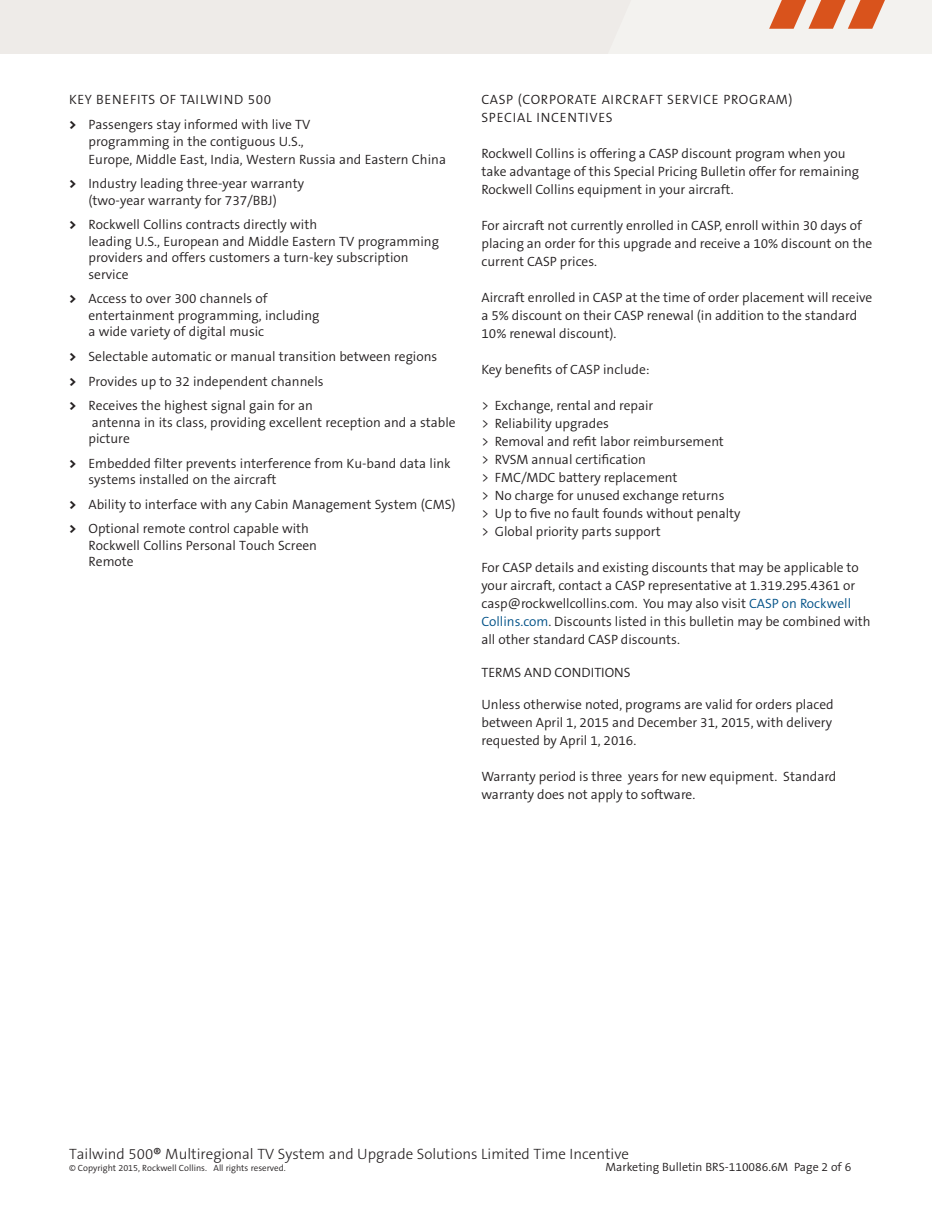
<style>
.page{position:relative;width:945px;height:1215px;background:#fff}
.page>*{position:absolute;margin:0;border:0;box-sizing:border-box;transform-origin:0 0}
.footer_title{font:300 15px "The Sans B3";color:#231f20}
.Body_Text{font:300 13.5px/16.5px "The Sans B4";color:#231f20}
.Features_Head_2{font:300 13.5px "The Sans B4";letter-spacing:.05em;color:#231f20}
.page_number{font:300 12px "The Sans B4";color:#231f20}
.Mouse_Type_Copyright{font:300 9px "The Sans B4";color:#231f20}
.s1{font-family:"The Sans B8";font-weight:800}
.s2{color:#005187}
.s3{font-family:"The Sans B5 Plain";font-weight:400}
</style>
<div class="page">
<div style="left:511px;top:0;width:421px;height:54px;background:#f3f2ef"></div>
<div style="left:0;top:0;width:511px;height:54px;background:#eeebe8"></div>
<svg style="left:769px;top:0;width:116px;height:29px"></svg>
<p class="Features_Head_2" style="left:69px;top:93px;width:204px">KEY BENEFITS OF TAILWIND 500</p>
<p class="Body_Text" style="left:88px;top:117px;width:223px;text-indent:-19px"><span class="s1">&gt;</span> Passengers stay informed with live TV programming in the contiguous U.S.,</p>
<p class="Body_Text" style="left:88px;top:151px;width:359px">Europe, Middle East, India, Western Russia and Eastern China</p>
<p class="Body_Text" style="left:69px;top:176px;width:237px;text-align:center"><span class="s1">&gt;</span> Industry leading three-year warranty (two-year warranty for 737/BBJ)</p>
<p class="Body_Text" style="left:88px;top:217px;width:352px;text-indent:-19px"><span class="s1">&gt;</span> Rockwell Collins contracts directly with<br>leading U.S., European and Middle Eastern TV programming providers and offers customers a turn-key subscription service</p>
<p class="Body_Text" style="left:88px;top:291px;width:233px;text-indent:-19px"><span class="s1">&gt;</span> Access to over 300 channels of entertainment programming, including a wide variety of digital music</p>
<p class="Body_Text" style="left:69px;top:349px;width:370px"><span class="s1">&gt;</span> Selectable automatic or manual transition between regions</p>
<p class="Body_Text" style="left:69px;top:373px;width:256px"><span class="s1">&gt;</span> Provides up to 32 independent channels</p>
<p class="Body_Text" style="left:88px;top:398px;width:369px;text-indent:-19px"><span class="s1">&gt;</span> Receives the highest signal gain for an<br>antenna in its class, providing excellent reception and a stable picture</p>
<p class="Body_Text" style="left:88px;top:455px;width:364px;text-indent:-19px"><span class="s1">&gt;</span> Embedded filter prevents interference from Ku-band data link systems installed on the aircraft</p>
<p class="Body_Text" style="left:69px;top:496px;width:388px"><span class="s1">&gt;</span> Ability to interface with any Cabin Management System (CMS)</p>
<p class="Body_Text" style="left:88px;top:521px;width:230px;text-indent:-19px"><span class="s1">&gt;</span> Optional remote control capable with<br>Rockwell Collins Personal Touch Screen<br>Remote</p>
<p class="Features_Head_2" style="left:482px;top:93px;width:313px">CASP (CORPORATE AIRCRAFT SERVICE PROGRAM)</p>
<p class="Features_Head_2" style="left:482px;top:111px;width:133px">SPECIAL INCENTIVES</p>
<p class="Body_Text" style="left:482px;top:145px;width:379px;line-height:18px">Rockwell Collins is offering a CASP discount program when you take advantage of this Special Pricing Bulletin offer for remaining<br>Rockwell Collins equipment in your aircraft.</p>
<p class="Body_Text" style="left:482px;top:218px;width:382px">For aircraft not currently enrolled in CASP, enroll within 30 days of</p>
<p class="Body_Text" style="left:482px;top:236px;width:392px">placing an order for this upgrade and receive a 10% discount on the</p>
<p class="Body_Text" style="left:482px;top:254px;width:117px">current CASP prices.</p>
<p class="Body_Text" style="left:482px;top:289px;width:392px;line-height:18px">Aircraft enrolled in CASP at the time of order placement will receive a 5% discount on their CASP renewal (in addition to the standard<br>10% renewal discount).</p>
<p class="Body_Text" style="left:482px;top:362px;width:170px">Key benefits of CASP include:</p>
<p class="Body_Text" style="left:482px;top:398px;width:173px">&gt; Exchange, rental and repair</p>
<p class="Body_Text" style="left:482px;top:416px;width:129px">&gt; Reliability upgrades</p>
<p class="Body_Text" style="left:482px;top:434px;width:244px">&gt; Removal and refit labor reimbursement</p>
<p class="Body_Text" style="left:482px;top:452px;width:166px">&gt; RVSM annual certification</p>
<p class="Body_Text" style="left:482px;top:470px;width:197px">&gt; FMC/MDC battery replacement</p>
<p class="Body_Text" style="left:482px;top:488px;width:244px">&gt; No charge for unused exchange returns</p>
<p class="Body_Text" style="left:482px;top:506px;width:261px">&gt; Up to five no fault founds without penalty</p>
<p class="Body_Text" style="left:482px;top:524px;width:181px">&gt; Global priority parts support</p>
<p class="Body_Text" style="left:482px;top:559px;width:391px;line-height:18px">For CASP details and existing discounts that may be applicable to your aircraft, contact a CASP representative at 1.319.295.4361 or casp@rockwellcollins.com. You may also visit <span class="s2">CASP on Rockwell Collins.com</span>. Discounts listed in this bulletin may be combined with all other standard CASP discounts.</p>
<p class="Body_Text" style="left:482px;top:665px;width:151px">TERMS AND CONDITIONS</p>
<p class="Body_Text" style="left:482px;top:696px;width:354px;line-height:18px">Unless otherwise noted, programs are valid for orders placed between April 1, 2015 and December 31, 2015, with delivery requested by April 1, 2016.</p>
<p class="Body_Text" style="left:482px;top:768px;width:357px;line-height:18px">Warranty period is three years for new equipment. Standard warranty does not apply to software.</p>
<p class="footer_title" style="left:69px;top:1145px;width:562px">Tailwind 500<span class="s3">®</span> Multiregional TV System and Upgrade Solutions Limited Time Incentive</p>
<p class="Mouse_Type_Copyright" style="left:69px;top:1163px;width:218px">© Copyright 2015, Rockwell Collins. All rights reserved.</p>
<p class="page_number" style="left:606px;top:1161px;width:247px">Marketing Bulletin BRS-110086.6M Page 2 of 6</p>
</div>
